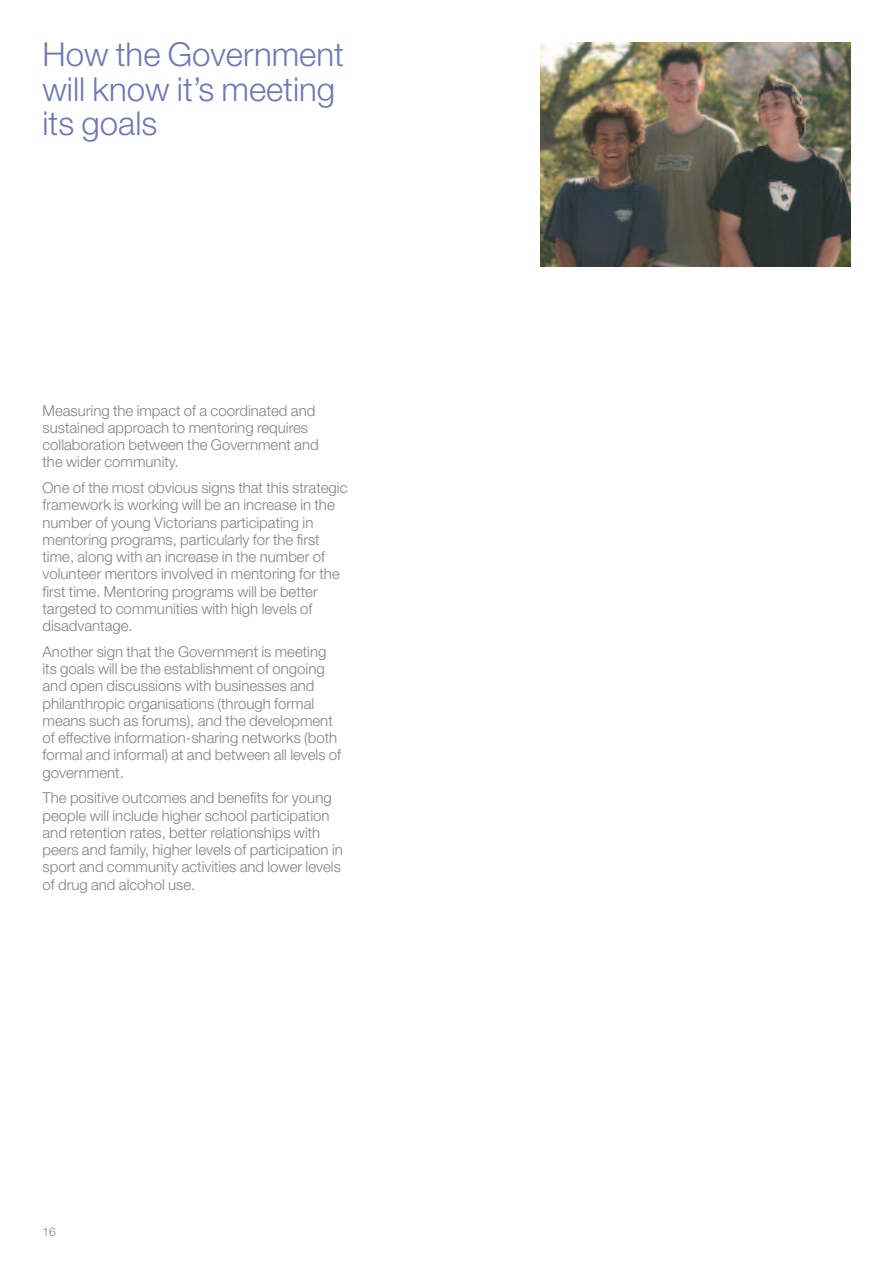
<style>
.page{position:relative;width:893px;height:1263px;background:#fff}
.page>*{position:absolute;margin:0;border:0;box-sizing:border-box;transform-origin:0 0}
.t1{font:300 33px/34.5px "Helvetica Neue";color:#6e78b8}
.t2{font:300 15px/17.2px "Helvetica Neue";color:#808285}
.t3{font:300 12px "Helvetica Neue";color:#808285}
</style>
<div class="page">
<img style="left:540px;top:43px;width:310px;height:224px">
<p class="t1" style="left:43px;top:40px;width:303px">How the Government will know it’s meeting its goals</p>
<p class="t2" style="left:43px;top:403px;width:278px">Measuring the impact of a coordinated and sustained approach to mentoring requires collaboration between the Government and the wider community.</p>
<p class="t2" style="left:43px;top:480px;width:306px">One of the most obvious signs that this strategic framework is working will be an increase in the number of young Victorians participating in mentoring programs, particularly for the first time, along with an increase in the number of volunteer mentors involved in mentoring for the first time. Mentoring programs will be better targeted to communities with high levels of disadvantage.</p>
<p class="t2" style="left:43px;top:644px;width:300px">Another sign that the Government is meeting its goals will be the establishment of ongoing and open discussions with businesses and philanthropic organisations (through formal means such as forums), and the development of effective information-sharing networks (both formal and informal) at and between all levels of government.</p>
<p class="t2" style="left:43px;top:791px;width:302px">The positive outcomes and benefits for young people will include higher school participation and retention rates, better relationships with peers and family, higher levels of participation in sport and community activities and lower levels of drug and alcohol use.</p>
<p class="t3" style="left:43px;top:1227px;width:15px">16</p>
</div>
